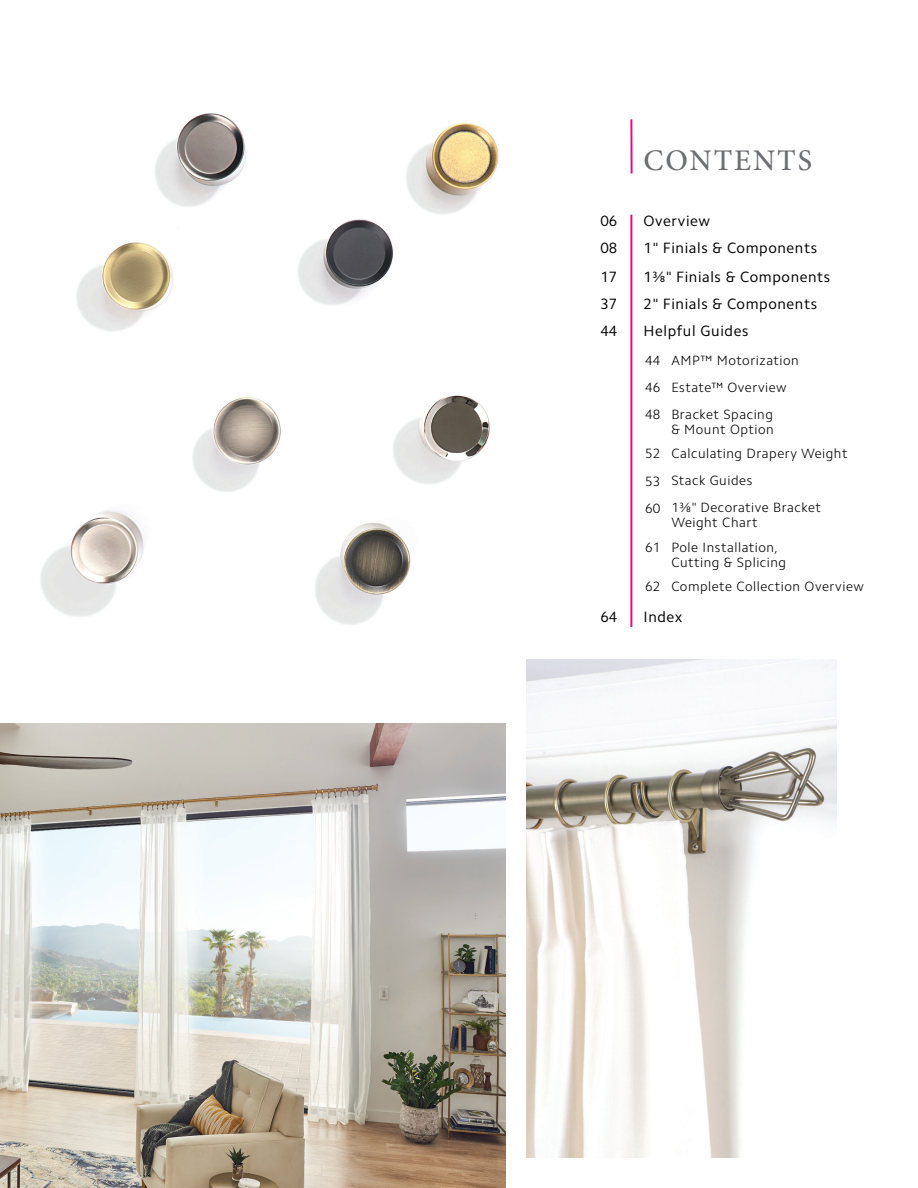
<style>
.page{position:relative;width:918px;height:1188px;background:#fff}
.page>*{position:absolute;margin:0;border:0;box-sizing:border-box;transform-origin:0 0}
.t1{font:500 30px "Minion Pro";letter-spacing:.06em;color:#6d6e71}
.t2{font:15px "Camphor Std";letter-spacing:.04em;color:#000}
.t3{font:300 13.5px/15px "Camphor Std";letter-spacing:.04em;color:#000}
</style>
<div class="page">
<img style="left:40px;top:113px;width:517px;height:547px">
<img style="left:0;top:724px;width:505px;height:464px">
<img style="left:526px;top:660px;width:311px;height:497px">
<hr style="left:630px;top:119px;width:3px;height:54px;background:#ed028a">
<hr style="left:630px;top:215px;width:2px;height:412px;background:#ed028a">
<p class="t1" style="left:644px;top:142px;width:170px">CONTENTS</p>
<p class="t2" style="left:600px;top:212px;width:18px">06</p>
<p class="t2" style="left:600px;top:239px;width:18px">08</p>
<p class="t2" style="left:600px;top:268px;width:18px">17</p>
<p class="t2" style="left:600px;top:295px;width:18px">37</p>
<p class="t2" style="left:600px;top:322px;width:18px">44</p>
<p class="t2" style="left:644px;top:322px;width:106px">Helpful Guides</p>
<p class="t3" style="left:671px;top:353px;width:129px">AMP™ Motorization</p>
<p class="t3" style="left:671px;top:380px;width:117px">Estate™ Overview</p>
<p class="t2" style="left:644px;top:212px;width:68px">Overview</p>
<p class="t2" style="left:644px;top:239px;width:175px">1" Finials &amp; Components</p>
<p class="t2" style="left:644px;top:268px;width:188px">1⅜" Finials &amp; Components</p>
<p class="t2" style="left:644px;top:295px;width:175px">2" Finials &amp; Components</p>
<p class="t3" style="left:645px;top:353px;width:17px">44</p>
<p class="t3" style="left:645px;top:380px;width:17px">46</p>
<p class="t3" style="left:645px;top:407px;width:17px">48</p>
<p class="t3" style="left:671px;top:407px;width:104px">Bracket Spacing &amp; Mount Option</p>
<p class="t3" style="left:645px;top:446px;width:17px">52</p>
<p class="t3" style="left:671px;top:446px;width:178px">Calculating Drapery Weight</p>
<p class="t3" style="left:645px;top:474px;width:17px">53</p>
<p class="t3" style="left:671px;top:473px;width:82px">Stack Guides</p>
<p class="t3" style="left:645px;top:501px;width:17px">60</p>
<p class="t3" style="left:671px;top:500px;width:151px">1⅜" Decorative Bracket<br>Weight Chart</p>
<p class="t3" style="left:645px;top:540px;width:17px">61</p>
<p class="t3" style="left:671px;top:539px;width:116px">Pole Installation,<br>Cutting &amp; Splicing</p>
<p class="t2" style="left:600px;top:608px;width:18px">64</p>
<p class="t3" style="left:645px;top:579px;width:17px">62</p>
<p class="t3" style="left:671px;top:579px;width:194px">Complete Collection Overview</p>
<p class="t2" style="left:644px;top:608px;width:40px">Index</p>
</div>
